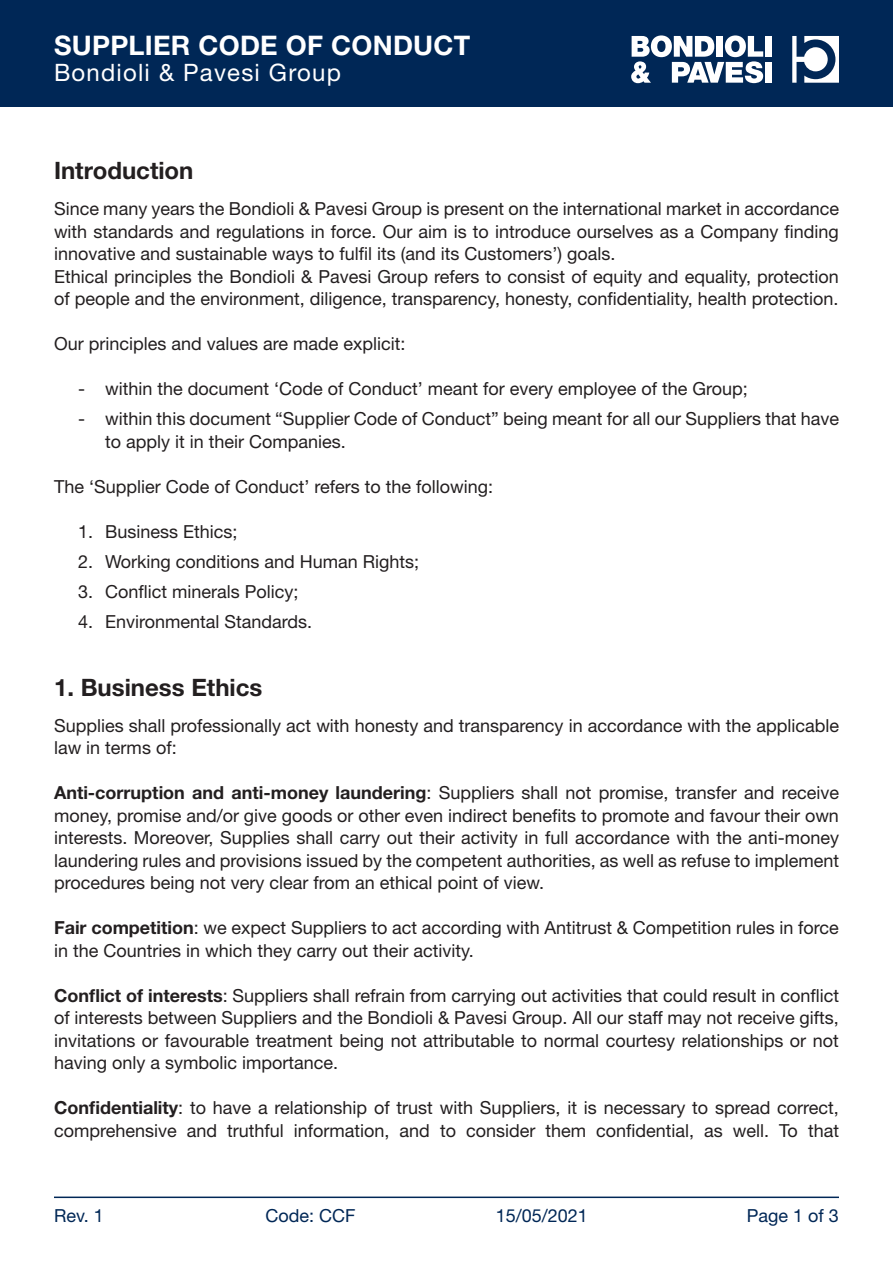
<style>
.page{position:relative;width:893px;height:1263px;background:#fff}
.page>*{position:absolute;margin:0;border:0;box-sizing:border-box;transform-origin:0 0}
.t1{font:700 27px "Helvetica Neue LT Std";letter-spacing:.01em;color:#fff}
.t2{font:700 24px "Helvetica Neue LT Std";color:#231f20}
.t3{font:24px "Helvetica Neue LT Std";letter-spacing:.05em;color:#fff}
.t4{font:18px/22.5px "Helvetica Neue LT Std";color:#231f20}
.t5{font:18px "Helvetica Neue LT Std";color:#002756}
.s1{font-weight:700}
</style>
<div class="page">
<div style="left:0;top:0;width:893px;height:106px;background:#002756"></div>
<hr style="left:54px;top:1196px;width:785px;height:2px;background:#002756">
<div style="left:765px;top:36px;width:6px;height:21px;background:#fff"></div>
<div style="left:765px;top:62px;width:6px;height:21px;background:#fff"></div>
<svg style="left:631px;top:35px;width:132px;height:48px"></svg>
<svg style="left:792px;top:36px;width:47px;height:47px"></svg>
<h1 class="t1" style="left:54px;top:28px;width:418px">SUPPLIER CODE OF CONDUCT</h1>
<h2 class="t3" style="left:54px;top:58px;width:288px">Bondioli &amp; Pavesi Group</h2>
<p class="t2" style="left:54px;top:156px;width:141px">Introduction</p>
<p class="t4" style="left:54px;top:198px;width:786px;text-align:justify">Since many years the Bondioli &amp; Pavesi Group is present on the international market in accordance with standards and regulations in force. Our aim is to introduce ourselves as a Company finding innovative and sustainable ways to fulfil its (and its Customers’) goals.</p>
<p class="t4" style="left:54px;top:265px;width:786px">Ethical principles the Bondioli &amp; Pavesi Group refers to consist of equity and equality, protection of people and the environment, diligence, transparency, honesty, confidentiality, health protection.</p>
<p class="t4" style="left:54px;top:333px;width:353px">Our principles and values are made explicit:</p>
<p class="t4" style="left:78px;top:378px;width:671px">- within the document ‘Code of Conduct’ meant for every employee of the Group;</p>
<p class="t4" style="left:105px;top:408px;width:735px;text-indent:-27px">- within this document “Supplier Code of Conduct” being meant for all our Suppliers that have to apply it in their Companies.</p>
<p class="t4" style="left:54px;top:475px;width:441px">The ‘Supplier Code of Conduct’ refers to the following:</p>
<p class="t4" style="left:78px;top:520px;width:161px">1. Business Ethics;</p>
<p class="t4" style="left:78px;top:550px;width:343px">2. Working conditions and Human Rights;</p>
<p class="t4" style="left:78px;top:580px;width:222px">3. Conflict minerals Policy;</p>
<p class="t4" style="left:78px;top:610px;width:236px">4. Environmental Standards.</p>
<p class="t2" style="left:54px;top:672px;width:210px">1. Business Ethics</p>
<p class="t4" style="left:54px;top:714px;width:786px">Supplies shall professionally act with honesty and transparency in accordance with the applicable law in terms of:</p>
<p class="t4" style="left:54px;top:781px;width:786px;text-align:justify"><span class="s1">Anti-corruption and anti-money laundering</span>: Suppliers shall not promise, transfer and receive money, promise and/or give goods or other even indirect benefits to promote and favour their own interests. Moreover, Supplies shall carry out their activity in full accordance with the anti-money laundering rules and provisions issued by the competent authorities, as well as refuse to implement procedures being not very clear from an ethical point of view.</p>
<p class="t4" style="left:54px;top:916px;width:786px"><span class="s1">Fair competition</span>: we expect Suppliers to act according with Antitrust &amp; Competition rules in force in the Countries in which they carry out their activity.</p>
<p class="t4" style="left:54px;top:984px;width:786px;text-align:justify"><span class="s1">Conflict of interests</span>: Suppliers shall refrain from carrying out activities that could result in conflict of interests between Suppliers and the Bondioli &amp; Pavesi Group. All our staff may not receive gifts, invitations or favourable treatment being not attributable to normal courtesy relationships or not having only a symbolic importance.</p>
<p class="t4" style="left:54px;top:1096px;width:786px"><span class="s1">Confidentiality</span>: to have a relationship of trust with Suppliers, it is necessary to spread correct, comprehensive and truthful information, and to consider them confidential, as well. To that</p>
<p class="t5" style="left:54px;top:1205px;width:51px">Rev. 1</p>
<p class="t5" style="left:496px;top:1205px;width:94px">15/05/2021</p>
<p class="t5" style="left:265px;top:1205px;width:91px">Code: CCF</p>
<p class="t5" style="left:747px;top:1205px;width:94px">Page 1 of 3</p>
</div>
